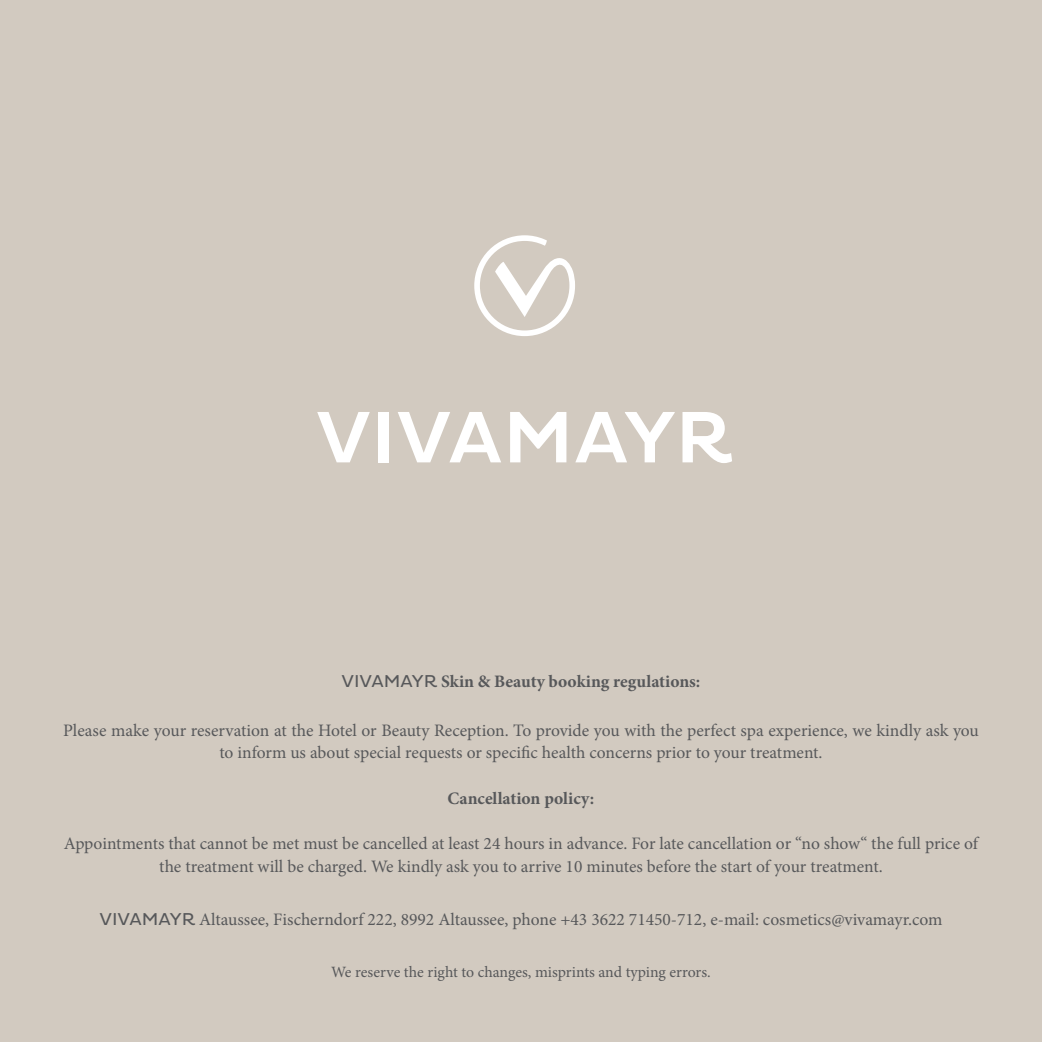
<style>
.page{position:relative;width:1042px;height:1042px;background:#d2cac0}
.page>*{position:absolute;margin:0;border:0;box-sizing:border-box;transform-origin:0 0}
.t1{font:17.5px/22.8px "Minion Pro";color:#57585a;text-align:center}
.t2{font:700 17.5px "Minion Pro";color:#57585a}
.t3{font:15.75px "Minion Pro";letter-spacing:-.005em;color:#57585a}
.s1{font-family:"Pluto";font-weight:400}
.s2{font-family:"Pluto"}
</style>
<div class="page">
<svg style="left:317px;top:412px;width:53px;height:50px"></svg>
<div style="left:378px;top:412px;width:11px;height:50px;background:#fff"></div>
<svg style="left:398px;top:412px;width:103px;height:50px"></svg>
<svg style="left:510px;top:412px;width:56px;height:50px"></svg>
<svg style="left:575px;top:412px;width:100px;height:50px"></svg>
<svg style="left:682px;top:412px;width:50px;height:51px"></svg>
<svg style="left:474px;top:235px;width:101px;height:101px"></svg>
<p class="t2" style="left:341px;top:669px;width:360px"><span class="s1">VIVAMAYR</span> Skin &amp; Beauty booking regulations:</p>
<p class="t1" style="left:63px;top:719px;width:917px">Please make your reservation at the Hotel or Beauty Reception. To provide you with the perfect spa experience, we kindly ask you to inform us about special requests or specific health concerns prior to your treatment.</p>
<p class="t2" style="left:447px;top:786px;width:148px">Cancellation policy:</p>
<p class="t1" style="left:64px;top:832px;width:915px">Appointments that cannot be met must be cancelled at least 24 hours in advance. For late cancellation or “no show“ the full price of the treatment will be charged. We kindly ask you to arrive 10 minutes before the start of your treatment.</p>
<p class="t1" style="left:99px;top:908px;width:844px"><span class="s2">VIVAMAYR</span> Altaussee, Fischerndorf 222, 8992 Altaussee, phone +43 3622 71450-712, e-mail: cosmetics@vivamayr.com</p>
<p class="t3" style="left:331px;top:961px;width:381px">We reserve the right to changes, misprints and typing errors.</p>
</div>
